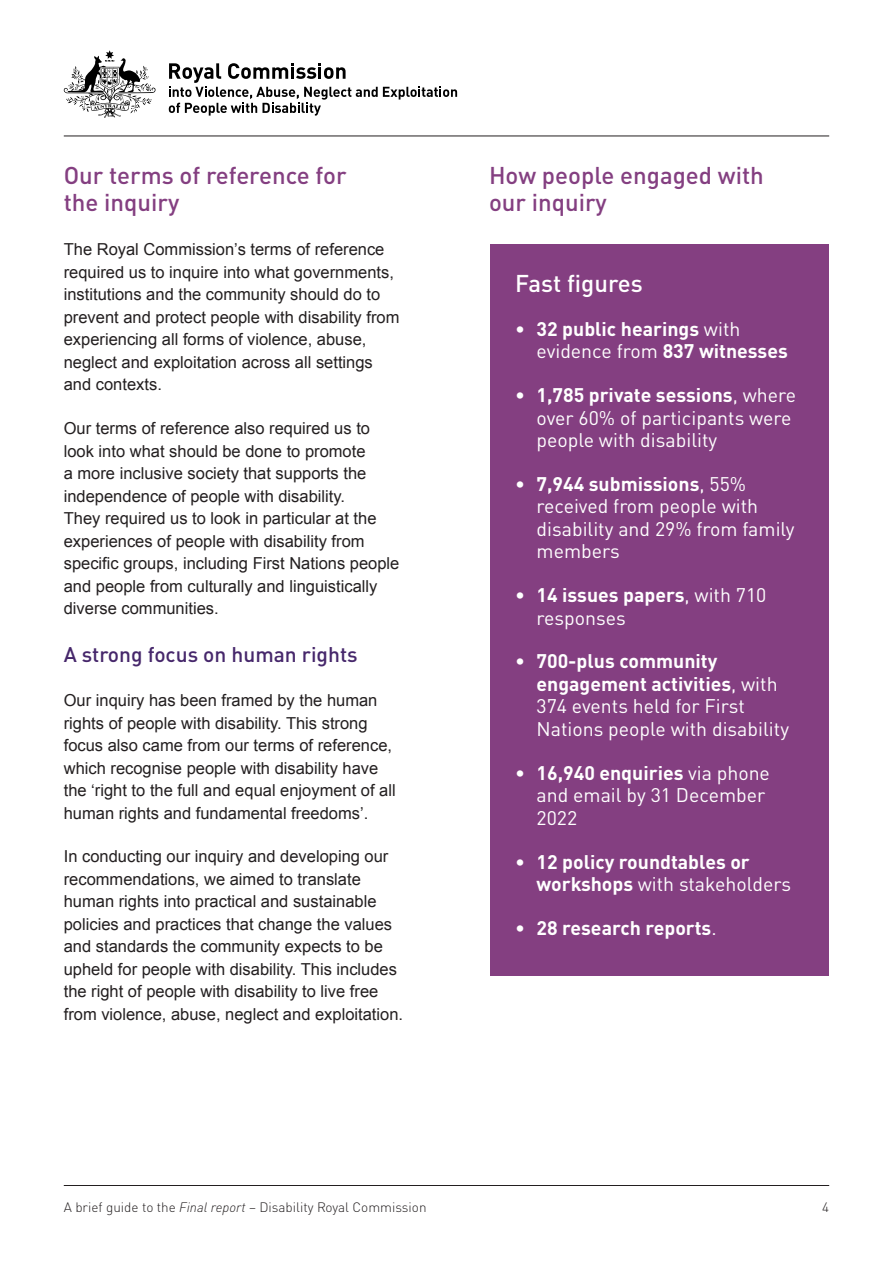
<style>
.page{position:relative;width:893px;height:1263px;background:#fff}
.page>*{position:absolute;margin:0;border:0;box-sizing:border-box;transform-origin:0 0}
.t1{font:500 24px/27px "DIN Pro";color:#843f81}
.t2{font:500 24px "DIN Pro";color:#fff}
.t3{font:500 21px "DIN Pro";color:#46276b}
.t4{font:19.5px/22.5px "DIN Pro";color:#fff}
.t5{font:700 19.5px/22.5px "DIN Pro";color:#fff}
.t6{font:16.5px/22.5px "Arial";color:#231f20}
.t7{font:300 13.5px "DIN Pro";color:#231f20}
.s1{font-weight:500}
.s2{font-weight:400}
.s3{font-weight:700}
.s4{font-style:italic}
</style>
<div class="page">
<hr style="left:64px;top:1185px;width:765px;height:1px;background:#231f20">
<hr style="left:64px;top:136px;width:765px;height:1px;background:#231f20">
<div style="left:490px;top:244px;width:338px;height:731px;background:#843f81"></div>
<svg style="left:64px;top:50px;width:92px;height:68px"></svg>
<svg style="left:169px;top:63px;width:288px;height:53px"></svg>
<h1 class="t1" style="left:64px;top:160px;width:284px">Our terms of reference for the inquiry</h1>
<p class="t6" style="left:64px;top:238px;width:337px">The Royal Commission’s terms of reference required us to inquire into what governments, institutions and the community should do to prevent and protect people with disability from experiencing all forms of violence, abuse, neglect and exploitation across all settings and contexts.</p>
<p class="t6" style="left:64px;top:417px;width:337px">Our terms of reference also required us to look into what should be done to promote<br>a more inclusive society that supports the independence of people with disability.<br>They required us to look in particular at the experiences of people with disability from specific groups, including First Nations people and people from culturally and linguistically diverse communities.</p>
<p class="t3" style="left:64px;top:638px;width:295px">A strong focus on human rights</p>
<p class="t6" style="left:64px;top:689px;width:334px">Our inquiry has been framed by the human rights of people with disability. This strong focus also came from our terms of reference, which recognise people with disability have the ‘right to the full and equal enjoyment of all human rights and fundamental freedoms’.</p>
<p class="t6" style="left:64px;top:845px;width:341px">In conducting our inquiry and developing our recommendations, we aimed to translate human rights into practical and sustainable policies and practices that change the values and standards the community expects to be upheld for people with disability. This includes the right of people with disability to live free from violence, abuse, neglect and exploitation.</p>
<h1 class="t1" style="left:489px;top:160px;width:276px">How people engaged with our inquiry</h1>
<h1 class="t2" style="left:515px;top:264px;width:129px">Fast figures</h1>
<p class="t5" style="left:536px;top:315px;width:253px;text-indent:-21px"><span class="s1">•</span> 32 public hearings <span class="s2">with evidence from</span> 837 witnesses</p>
<p class="t4" style="left:536px;top:383px;width:261px;text-indent:-21px"><span class="s1">•</span> <span class="s3">1,785 private sessions</span>, where over 60% of participants were people with disability</p>
<p class="t4" style="left:536px;top:472px;width:260px;text-indent:-21px"><span class="s1">•</span> <span class="s3">7,944 submissions</span>, 55% received from people with disability and 29% from family members</p>
<p class="t4" style="left:536px;top:583px;width:231px;text-indent:-21px"><span class="s1">•</span> <span class="s3">14 issues papers</span>, with 710 responses</p>
<p class="t4" style="left:536px;top:649px;width:254px;text-indent:-21px"><span class="s1">•</span> <span class="s3">700-plus community engagement activities</span>, with<br>374 events held for First<br>Nations people with disability</p>
<p class="t4" style="left:536px;top:761px;width:235px;text-indent:-21px"><span class="s1">•</span> <span class="s3">16,940 enquiries</span> via phone and email by 31 December<br>2022</p>
<p class="t5" style="left:536px;top:848px;width:256px;text-indent:-21px"><span class="s1">•</span> 12 policy roundtables or workshops <span class="s2">with stakeholders</span></p>
<p class="t5" style="left:515px;top:914px;width:203px"><span class="s1">•</span> 28 research reports<span class="s2">.</span></p>
<p class="t7" style="left:64px;top:1196px;width:364px">A brief guide to the <span class="s4">Final report</span> – Disability Royal Commission</p>
<p class="t7" style="left:822px;top:1196px;width:8px">4</p>
</div>
